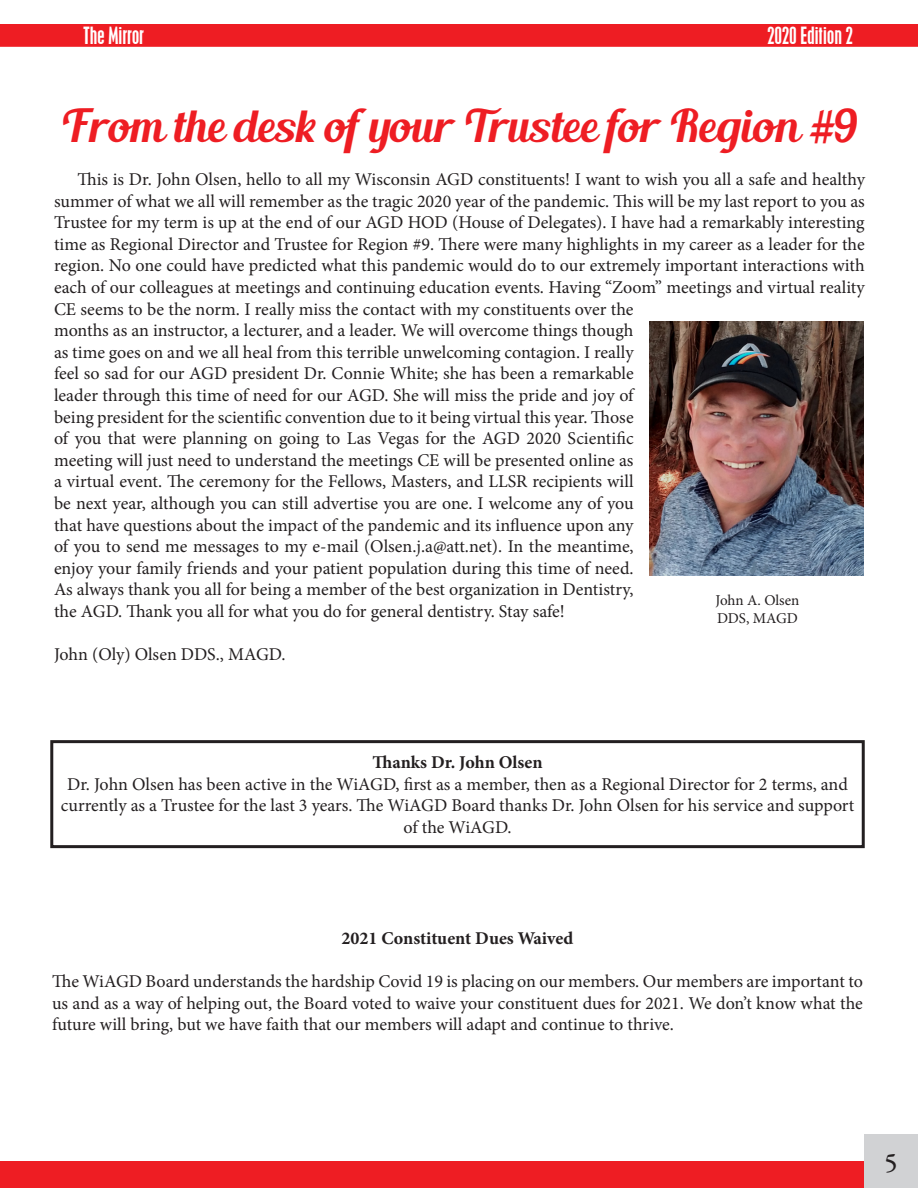
<style>
.page{position:relative;width:918px;height:1188px;background:#fff}
.page>*{position:absolute;margin:0;border:0;box-sizing:border-box;transform-origin:0 0}
.t1{font:45px "Blenda Script";color:#ee1d23}
.t2{font:500 27px "Garamond Premr Pro";color:#231f20}
.t3{font:condensed 21px "Placard";color:#fff}
.t4{font:18px/21.6px "Minion Pro";color:#231f20}
.t5{font:700 18px "Minion Pro";color:#231f20}
.t6{font:15px "Minion Pro";color:#231f20}
</style>
<div class="page">
<div style="left:0;top:24px;width:918px;height:23px;background:#ee1d23"></div>
<div style="left:0;top:1161px;width:864px;height:27px;background:#ee1d23"></div>
<div style="left:864px;top:1134px;width:54px;height:54px;background:#d1d2d4"></div>
<img style="left:650px;top:322px;width:214px;height:254px">
<div style="left:50px;top:740px;width:815px;height:108px;border:3px solid #231f20"></div>
<p class="t3" style="left:83px;top:23px;width:62px">The Mirror</p>
<p class="t3" style="left:767px;top:23px;width:87px">2020 Edition 2</p>
<p class="t1" style="left:61px;top:97px;width:799px">From the desk of your Trustee for Region #9</p>
<p class="t4" style="left:54px;top:168px;width:812px;text-indent:23px">This is Dr. John Olsen, hello to all my Wisconsin AGD constituents! I want to wish you all a safe and healthy summer of what we all will remember as the tragic 2020 year of the pandemic. This will be my last report to you as Trustee for my term is up at the end of our AGD HOD (House of Delegates). I have had a remarkably interesting time as Regional Director and Trustee for Region #9. There were many highlights in my career as a leader for the region. No one could have predicted what this pandemic would do to our extremely important interactions with each of our colleagues at meetings and continuing education events. Having “Zoom” meetings and virtual reality CE seems to be the norm. I really miss the contact with my constituents over the<br>months as an instructor, a lecturer, and a leader. We will overcome things though<br>as time goes on and we all heal from this terrible unwelcoming contagion. I really<br>feel so sad for our AGD president Dr. Connie White; she has been a remarkable<br>leader through this time of need for our AGD. She will miss the pride and joy of<br>being president for the scientific convention due to it being virtual this year. Those<br>of you that were planning on going to Las Vegas for the AGD 2020 Scientific<br>meeting will just need to understand the meetings CE will be presented online as<br>a virtual event. The ceremony for the Fellows, Masters, and LLSR recipients will<br>be next year, although you can still advertise you are one. I welcome any of you<br>that have questions about the impact of the pandemic and its influence upon any<br>of you to send me messages to my e-mail (Olsen.j.a@att.net). In the meantime,<br>enjoy your family friends and your patient population during this time of need.<br>As always thank you all for being a member of the best organization in Dentistry,<br>the AGD. Thank you all for what you do for general dentistry. Stay safe!</p>
<p class="t4" style="left:54px;top:644px;width:233px">John (Oly) Olsen DDS., MAGD.</p>
<p class="t6" style="left:715px;top:591px;width:86px">John A. Olsen</p>
<p class="t6" style="left:717px;top:609px;width:82px">DDS, MAGD</p>
<p class="t5" style="left:372px;top:750px;width:172px">Thanks Dr. John Olsen</p>
<p class="t4" style="left:61px;top:773px;width:795px;text-align:center">Dr. John Olsen has been active in the WiAGD, first as a member, then as a Regional Director for 2 terms, and currently as a Trustee for the last 3 years. The WiAGD Board thanks Dr. John Olsen for his service and support of the WiAGD.</p>
<p class="t5" style="left:342px;top:925px;width:233px">2021 Constituent Dues Waived</p>
<p class="t4" style="left:52px;top:971px;width:812px;text-align:justify">The WiAGD Board understands the hardship Covid 19 is placing on our members. Our members are important to us and as a way of helping out, the Board voted to waive your constituent dues for 2021. We don’t know what the future will bring, but we have faith that our members will adapt and continue to thrive.</p>
<p class="t2" style="left:884px;top:1146px;width:15px">5</p>
</div>
